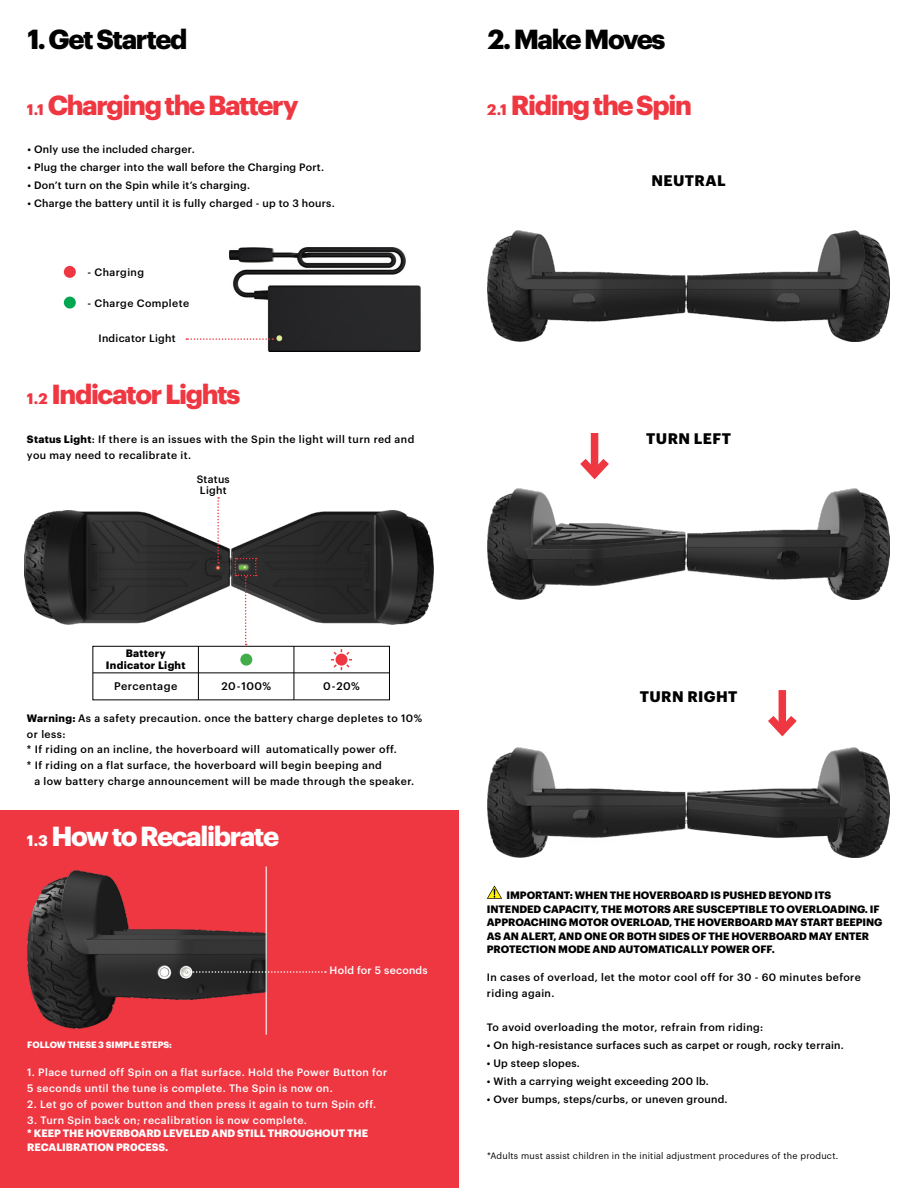
<style>
.page{position:relative;width:918px;height:1188px;background:#fff}
.page>*{position:absolute;margin:0;border:0;box-sizing:border-box;transform-origin:0 0}
.t1{font:700 27px "Graphik";letter-spacing:-.05em;color:#ef3742}
.t2{font:700 27px "Graphik";letter-spacing:-.05em;color:#000}
.t3{font:700 27px "Graphik";letter-spacing:-.05em;color:#fff}
.t4{font:700 15px "Graphik";letter-spacing:.025em;color:#000}
.t5{font:500 10.8px "Graphik";letter-spacing:.04em;color:#000}
.bullets{font:500 10.5px/15.9px "Graphik";letter-spacing:.04em;color:#000}
.t6{font:700 10.5px/13.5px "Graphik";letter-spacing:-.005em;color:#000}
.t7{font:500 10.5px/15.9px "Graphik";letter-spacing:.04em;color:#fff}
.t8{font:700 10.5px/13.5px "Graphik";letter-spacing:-.005em;color:#fff}
.t9{font:700 10.5px "Graphik";letter-spacing:.025em;color:#000}
.t10{font:9px "Graphik";letter-spacing:.025em;color:#000}
.t11{font:700 9px "Graphik";letter-spacing:-.005em;color:#fff}
.s1{font-size:15px}
.s2{font-weight:700}
.s3{font-weight:500}
</style>
<div class="page">
<div style="left:0;top:810px;width:459px;height:378px;background:#ef3742"></div>
<img style="left:28px;top:871px;width:238px;height:157px">
<img style="left:24px;top:510px;width:410px;height:115px">
<img style="left:229px;top:247px;width:192px;height:105px">
<hr style="left:266px;top:866px;width:1px;height:169px;background:#fff">
<svg style="left:191px;top:971px;width:135px;height:2px"></svg>
<svg style="left:186px;top:338px;width:87px;height:2px"></svg>
<div style="left:64px;top:266px;width:12px;height:12px;background:#ef3742;border-radius:50%"></div>
<div style="left:64px;top:297px;width:12px;height:12px;background:#00a750;border-radius:50%"></div>
<svg style="left:235px;top:558px;width:22px;height:87px"></svg>
<svg style="left:217px;top:497px;width:2px;height:67px"></svg>
<div style="left:240px;top:654px;width:12px;height:12px;background:#41ad49;border-radius:50%"></div>
<hr style="left:93px;top:673px;width:297px;height:1px;background:#000">
<hr style="left:198px;top:646px;width:1px;height:54px;background:#000">
<hr style="left:294px;top:646px;width:1px;height:54px;background:#000">
<div style="left:93px;top:646px;width:297px;height:54px;border:1px solid #000"></div>
<svg style="left:331px;top:649px;width:21px;height:21px"></svg>
<img style="left:487px;top:489px;width:403px;height:111px">
<div style="left:591px;top:433px;width:7px;height:41px;background:#ef3742"></div>
<svg style="left:580px;top:451px;width:29px;height:29px"></svg>
<img style="left:487px;top:747px;width:403px;height:111px">
<div style="left:779px;top:690px;width:7px;height:41px;background:#ef3742"></div>
<svg style="left:768px;top:708px;width:29px;height:29px"></svg>
<img style="left:488px;top:231px;width:402px;height:111px">
<svg style="left:487px;top:885px;width:15px;height:14px"></svg>
<p class="t2" style="left:27px;top:18px;width:162px">1. Get Started</p>
<p class="t1" style="left:27px;top:84px;width:273px"><span class="s1">1.1</span> Charging the Battery</p>
<p class="bullets" style="left:27px;top:140px;width:169px">• Only use the included charger.</p>
<p class="bullets" style="left:27px;top:158px;width:298px">• Plug the charger into the wall before the Charging Port.</p>
<p class="bullets" style="left:27px;top:176px;width:224px">• Don’t turn on the Spin while it’s charging.</p>
<p class="bullets" style="left:27px;top:194px;width:309px">• Charge the battery until it is fully charged - up to 3 hours.</p>
<p class="bullets" style="left:88px;top:263px;width:58px">- Charging</p>
<p class="bullets" style="left:88px;top:294px;width:103px">- Charge Complete</p>
<p class="bullets" style="left:99px;top:329px;width:79px">Indicator Light</p>
<p class="t1" style="left:27px;top:374px;width:215px"><span class="s1">1.2</span> Indicator Lights</p>
<p class="bullets" style="left:27px;top:430px;width:389px"><span class="s2">Status Light</span>: If there is an issues with the Spin the light will turn red and you may need to recalibrate it.</p>
<p class="bullets" style="left:197px;top:470px;width:35px">Status</p>
<p class="bullets" style="left:200px;top:481px;width:28px">Light</p>
<p class="t2" style="left:488px;top:18px;width:179px">2. Make Moves</p>
<p class="t1" style="left:487px;top:84px;width:206px"><span class="s1">2.1</span> Riding the Spin</p>
<p class="t4" style="left:652px;top:169px;width:76px">NEUTRAL</p>
<p class="t4" style="left:646px;top:427px;width:86px">TURN LEFT</p>
<p class="t9" style="left:126px;top:645px;width:41px">Battery</p>
<p class="t9" style="left:106px;top:657px;width:81px">Indicator Light</p>
<p class="t5" style="left:114px;top:678px;width:65px">Percentage</p>
<p class="t5" style="left:221px;top:678px;width:51px">20-100%</p>
<p class="t5" style="left:323px;top:678px;width:38px">0-20%</p>
<p class="bullets" style="left:27px;top:709px;width:397px"><span class="s2">Warning:</span> As a safety precaution. once the battery charge depletes to 10% or less:</p>
<p class="bullets" style="left:27px;top:741px;width:371px">* If riding on an incline, the hoverboard will automatically power off.</p>
<p class="bullets" style="left:27px;top:757px;width:356px">* If riding on a flat surface, the hoverboard will begin beeping and</p>
<p class="bullets" style="left:34px;top:773px;width:381px">a low battery charge announcement will be made through the speaker.</p>
<p class="t3" style="left:27px;top:815px;width:254px"><span class="s1">1.3</span> How to Recalibrate</p>
<p class="t7" style="left:330px;top:962px;width:100px">Hold for 5 seconds</p>
<p class="t11" style="left:27px;top:1038px;width:146px">FOLLOW THESE 3 SIMPLE STEPS:</p>
<p class="t7" style="left:27px;top:1064px;width:361px">1. Place turned off Spin on a flat surface. Hold the Power Button for<br>5 seconds until the tune is complete. The Spin is now on.</p>
<p class="t7" style="left:27px;top:1095px;width:350px">2. Let go of power button and then press it again to turn Spin off.</p>
<p class="t8" style="left:27px;top:1112px;width:342px"><span class="s3">3. Turn Spin back on; recalibration is now complete.<br></span>* KEEP THE HOVERBOARD LEVELED AND STILL THROUGHOUT THE<br>RECALIBRATION PR0CESS.</p>
<p class="t4" style="left:640px;top:685px;width:99px">TURN RIGHT</p>
<p class="t6" style="left:487px;top:888px;width:397px;text-indent:20px">IMPORTANT: WHEN THE HOVERBOARD IS PUSHED BEYOND ITS INTENDED CAPACITY, THE MOTORS ARE SUSCEPTIBLE TO OVERLOADING. IF APPROACHING MOTOR OVERLOAD, THE HOVERBOARD MAY START BEEPING AS AN ALERT, AND ONE OR BOTH SIDES OF THE HOVERBOARD MAY ENTER PROTECTION MODE AND AUTOMATICALLY POWER OFF.</p>
<p class="bullets" style="left:487px;top:968px;width:376px">In cases of overload, let the motor cool off for 30 - 60 minutes before riding again.</p>
<p class="bullets" style="left:487px;top:1018px;width:278px">To avoid overloading the motor, refrain from riding:</p>
<p class="bullets" style="left:487px;top:1036px;width:359px">• On high-resistance surfaces such as carpet or rough, rocky terrain.</p>
<p class="bullets" style="left:487px;top:1054px;width:95px">• Up steep slopes.</p>
<p class="bullets" style="left:487px;top:1072px;width:224px">• With a carrying weight exceeding 200 lb.</p>
<p class="bullets" style="left:487px;top:1090px;width:242px">• Over bumps, steps/curbs, or uneven ground.</p>
<p class="t10" style="left:487px;top:1149px;width:353px">*Adults must assist children in the initial adjustment procedures of the product.</p>
</div>
